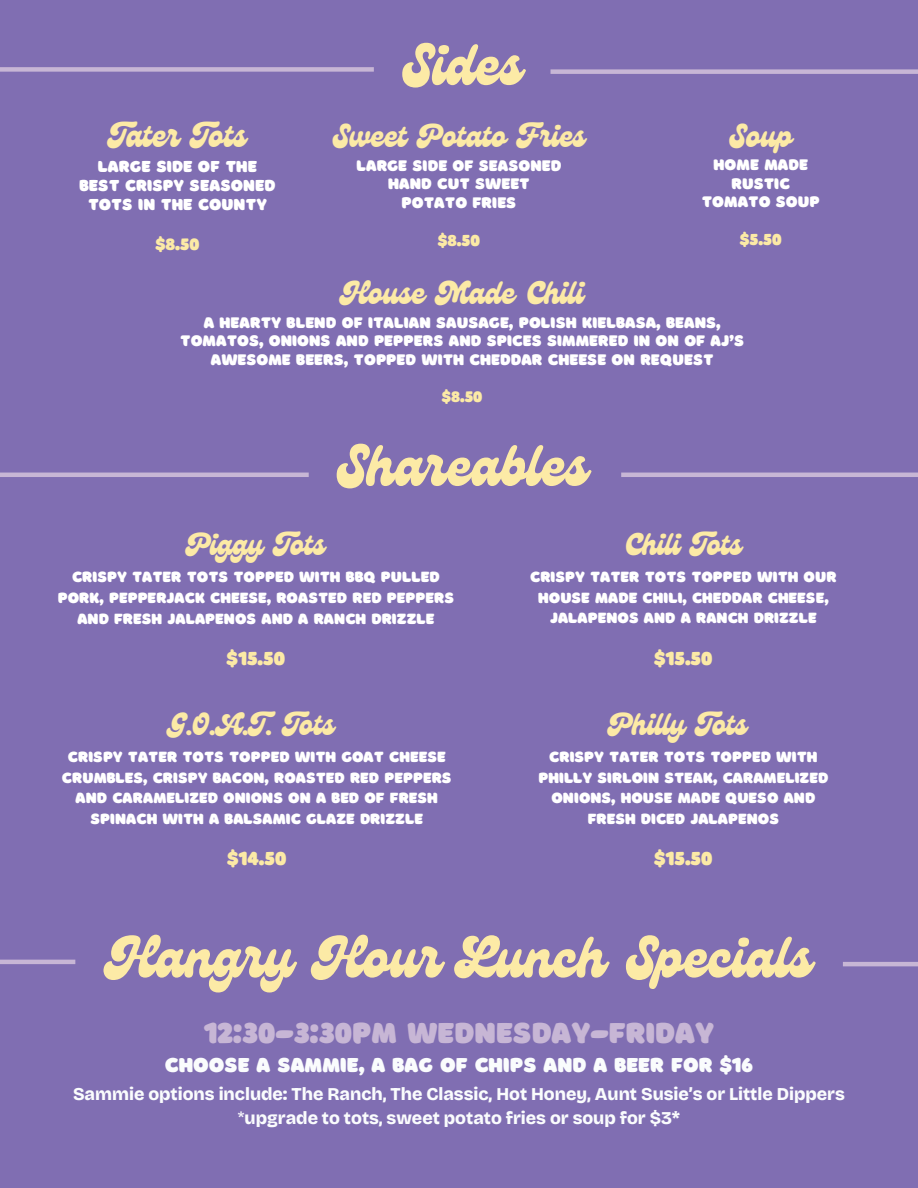
<style>
.page{position:relative;width:918px;height:1188px;background:#806eb2}
.page>*{position:absolute;margin:0;border:0;box-sizing:border-box;transform-origin:0 0}
.t1{font:57px "Genty";color:#fceaa6}
.t2{font:32.85px "Genty";color:#fceaa6}
.t3{font:31.65px "Genty";color:#fceaa6}
.t4{font:30.45px "Genty";color:#fceaa6}
.t5{font:30px "Borsok";color:#c7b6d5}
.t6{font:21px "Borsok";color:#fafcfd}
.t7{font:19.65px "Borsok";color:#fceaa6}
.t8{font:800 18px/23.7px "Bricolage Grotesque 18 pt";color:#fafcfd;text-align:center}
.t9{font:17.25px "Borsok";color:#fceaa6}
.t10{font:16.65px/19.2px "Borsok";color:#fff;text-align:center}
.t11{font:16.65px "Borsok";color:#fceaa6}
.t12{font:15.9px/18.5px "Borsok";color:#fff;text-align:center}
.t13{font:15.9px "Borsok";color:#fceaa6}
.t14{font:15.45px/20.5px "Borsok";color:#fff;text-align:center}
.s1{font-weight:400}
</style>
<div class="page">
<div style="left:551px;top:69px;width:367px;height:5px;background:#c7b6d5"></div>
<div style="left:0;top:67px;width:374px;height:5px;background:#c7b6d5"></div>
<hr style="left:621px;top:473px;width:297px;height:4px;background:#c7b6d5">
<hr style="left:0;top:473px;width:309px;height:4px;background:#c7b6d5">
<hr style="left:843px;top:962px;width:75px;height:4px;background:#c7b6d5">
<hr style="left:0;top:960px;width:75px;height:4px;background:#c7b6d5">
<h3 class="t2" style="left:109px;top:117px;width:139px">Tater Tots</h3>
<h3 class="t10" style="left:79px;top:157px;width:198px">LARGE SIDE OF THE<br>BEST CRISPY SEASONED<br>TOTS IN THE COUNTY</h3>
<h3 class="t9" style="left:155px;top:234px;width:46px">$8.50</h3>
<h1 class="t1" style="left:402px;top:32px;width:121px">Sides</h1>
<h3 class="t3" style="left:333px;top:117px;width:254px">Sweet Potato Fries</h3>
<h3 class="t12" style="left:356px;top:156px;width:206px">LARGE SIDE OF SEASONED<br>HAND CUT SWEET<br>POTATO FRIES</h3>
<h3 class="t11" style="left:438px;top:230px;width:44px">$8.50</h3>
<h3 class="t3" style="left:729px;top:117px;width:64px">Soup</h3>
<h3 class="t12" style="left:702px;top:156px;width:119px">HOME MADE<br>RUSTIC<br>TOMATO SOUP</h3>
<h3 class="t11" style="left:740px;top:230px;width:44px">$5.50</h3>
<h1 class="t3" style="left:341px;top:274px;width:244px">House Made Chili</h1>
<h1 class="t12" style="left:180px;top:313px;width:565px">A HEARTY BLEND OF ITALIAN SAUSAGE, POLISH KIELBASA, BEANS,<br>TOMATOS, ONIONS AND PEPPERS AND SPICES SIMMERED IN ON OF AJ’S<br>AWESOME BEERS, TOPPED WITH CHEDDAR CHEESE ON REQUEST</h1>
<h2 class="t13" style="left:442px;top:387px;width:42px">$8.50</h2>
<h3 class="t1" style="left:337px;top:433px;width:252px">Shareables</h3>
<h3 class="t4" style="left:187px;top:527px;width:140px">Piggy Tots</h3>
<h1 class="t14" style="left:58px;top:567px;width:398px">CRISPY TATER TOTS TOPPED WITH BBQ PULLED<br>PORK, PEPPERJACK CHEESE, ROASTED RED PEPPERS<br>AND FRESH JALAPENOS AND A RANCH DRIZZLE</h1>
<p class="t7" style="left:227px;top:647px;width:60px">$15.50</p>
<p class="t4" style="left:169px;top:707px;width:167px">G.O.A.T. Tots</p>
<h2 class="t14" style="left:62px;top:747px;width:391px">CRISPY TATER TOTS TOPPED WITH GOAT CHEESE CRUMBLES, CRISPY BACON, ROASTED RED PEPPERS AND CARAMELIZED ONIONS ON A BED OF FRESH SPINACH WITH A BALSAMIC GLAZE DRIZZLE</h2>
<p class="t7" style="left:227px;top:847px;width:61px">$14.50</p>
<p class="t4" style="left:625px;top:527px;width:118px">Chili Tots</p>
<h2 class="t14" style="left:530px;top:567px;width:308px">CRISPY TATER TOTS TOPPED WITH OUR<br>HOUSE MADE CHILI, CHEDDAR CHEESE,<br>JALAPENOS AND A RANCH DRIZZLE</h2>
<p class="t7" style="left:654px;top:646px;width:60px">$15.50</p>
<p class="t4" style="left:609px;top:707px;width:140px">Philly Tots</p>
<h2 class="t14" style="left:538px;top:747px;width:291px">CRISPY TATER TOTS TOPPED WITH<br>PHILLY SIRLOIN STEAK, CARAMELIZED<br>ONIONS, HOUSE MADE QUESO AND<br>FRESH DICED JALAPENOS</h2>
<p class="t7" style="left:654px;top:847px;width:60px">$15.50</p>
<p class="t1" style="left:106px;top:925px;width:707px">Hangry Hour Lunch Specials</p>
<h2 class="t5" style="left:204px;top:1015px;width:512px">12:30-3:30PM WEDNESDAY-FRIDAY</h2>
<h2 class="t6" style="left:165px;top:1052px;width:590px">CHOOSE A SAMMIE, A BAG OF CHIPS AND A BEER FOR $16</h2>
<h2 class="t8" style="left:73px;top:1082px;width:773px">Sammie options include: The Ranch, The Classic, Hot Honey, Aunt Susie’s or Little Dippers <span class="s1">*</span>upgrade to tots, sweet potato fries or soup for $3*</h2>
</div>
